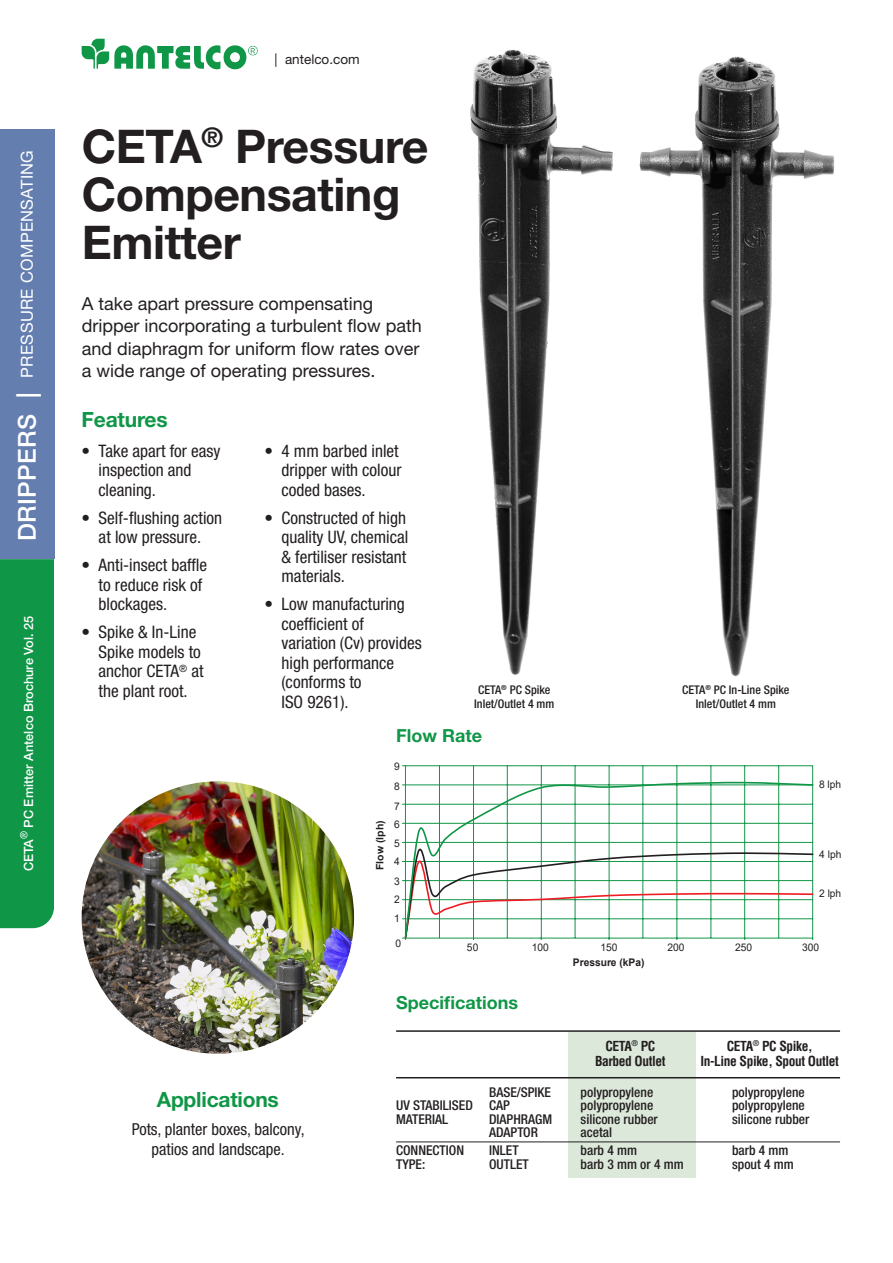
<style>
.page{position:relative;width:893px;height:1263px;background:#fff}
.page>*{position:absolute;margin:0;border:0;box-sizing:border-box;transform-origin:0 0}
.t1{font:700 46.5px/48px "Helvetica Neue LT Std";letter-spacing:-.01em;color:#231f20}
.t2{font:700 21px "Helvetica Neue LT Std";letter-spacing:-.01em;color:#109647}
.t3{font:18px/22.5px "Helvetica Neue LT Std";color:#231f20}
.t4{font:700 18px "Helvetica Neue LT Std";color:#109647}
.t5{font:condensed 17.25px/19.5px "Helvetica Neue LT Std";color:#231f20}
.t6{font:condensed 16.5px/19.5px "Helvetica Neue LT Std";color:#231f20;text-align:center}
.t7{font:16.5px "Helvetica Neue LT Std";letter-spacing:.02em;color:#fff}
.t8{font:500 condensed 13.5px "Helvetica Neue LT Std";color:#231f20}
.t9{font:700 condensed 13.5px "Helvetica LT Std";letter-spacing:-.03em;color:#231f20}
.t10{font:13.5px "Helvetica Neue LT Std";color:#231f20}
.t11{font:500 12.75px "Helvetica Neue LT Std";color:#fff}
.t12{font:500 condensed 12px/13.5px "Helvetica Neue LT Std";color:#231f20;text-align:center}
.t13{font:10.5px "Arial";color:#231f20}
.t14{font:700 10.5px "Arial";color:#231f20}
.t15{font:700 10.2px "Arial";color:#231f20}
.t16{font:condensed 10.05px "Helvetica Neue LT Std";color:#fff}
.s1{font-weight:500;font-size:24.75px}
</style>
<div class="page">
<div style="left:0;top:559px;width:54px;height:369px;background:#109647"></div>
<svg style="left:82px;top:39px;width:176px;height:30px"></svg>
<div style="left:0;top:129px;width:54px;height:430px;background:#647eb0"></div>
<img style="left:82px;top:781px;width:272px;height:273px;border-radius:136px">
<img style="left:639px;top:56px;width:195px;height:621px">
<div style="left:568px;top:1032px;width:127px;height:146px;background:#dce8da"></div>
<hr style="left:396px;top:1142px;width:444px;height:1px;background:#231f20">
<hr style="left:396px;top:1077px;width:444px;height:1px;background:#231f20">
<hr style="left:396px;top:1030px;width:444px;height:2px;background:#231f20">
<hr style="left:405px;top:765px;width:408px;height:1px;background:#109647">
<hr style="left:812px;top:766px;width:1px;height:172px;background:#109647">
<hr style="left:778px;top:766px;width:1px;height:172px;background:#109647">
<hr style="left:744px;top:766px;width:1px;height:172px;background:#109647">
<hr style="left:711px;top:766px;width:1px;height:172px;background:#109647">
<hr style="left:677px;top:766px;width:1px;height:172px;background:#109647">
<hr style="left:643px;top:766px;width:1px;height:172px;background:#109647">
<hr style="left:609px;top:766px;width:1px;height:172px;background:#109647">
<hr style="left:575px;top:766px;width:1px;height:172px;background:#109647">
<hr style="left:541px;top:766px;width:1px;height:172px;background:#109647">
<hr style="left:507px;top:766px;width:1px;height:172px;background:#109647">
<hr style="left:473px;top:766px;width:1px;height:172px;background:#109647">
<hr style="left:439px;top:766px;width:1px;height:172px;background:#109647">
<hr style="left:405px;top:766px;width:1px;height:172px;background:#109647">
<svg style="left:404px;top:780px;width:410px;height:159px"></svg>
<img style="left:471px;top:49px;width:142px;height:626px">
<p class="t7" style="left:17px;top:541px;width:393px;rotate:-90deg"><span class="s1">DRIPPERS |</span> PRESSURE COMPENSATING</p>
<p class="t11" style="left:21px;top:828px;width:213px;rotate:-90deg">PC Emitter Antelco Brochure Vol. 25</p>
<p class="t16" style="left:18px;top:839px;width:10px;rotate:-90deg">®</p>
<p class="t11" style="left:21px;top:871px;width:34px;rotate:-90deg">CETA</p>
<p class="t10" style="left:275px;top:51px;width:87px">| antelco.com</p>
<p class="t1" style="left:82px;top:121px;width:348px">CETA<sup>®</sup> Pressure<br>Compensating<br>Emitter</p>
<p class="t3" style="left:82px;top:292px;width:341px">A take apart pressure compensating dripper incorporating a turbulent flow path and diaphragm for uniform flow rates over a wide range of operating pressures.</p>
<p class="t2" style="left:82px;top:407px;width:88px">Features</p>
<p class="t5" style="left:99px;top:441px;width:123px;text-indent:-17px">• Take apart for easy inspection and cleaning.</p>
<p class="t5" style="left:82px;top:508px;width:142px;text-align:center">• Self-flushing action at low pressure.</p>
<p class="t5" style="left:99px;top:555px;width:110px;text-indent:-17px">• Anti-insect baffle to reduce risk of blockages.</p>
<p class="t5" style="left:99px;top:622px;width:106px;text-indent:-17px">• Spike &amp; In-Line<br>Spike models to anchor CETA<sup>®</sup> at the plant root.</p>
<p class="t5" style="left:281px;top:441px;width:122px;text-indent:-17px">• 4 mm barbed inlet dripper with colour coded bases.</p>
<p class="t5" style="left:281px;top:508px;width:128px;text-indent:-17px">• Constructed of high quality UV, chemical &amp; fertiliser resistant materials.</p>
<p class="t5" style="left:281px;top:594px;width:142px;text-indent:-17px">• Low manufacturing coefficient of variation (Cv) provides high performance (conforms to<br>ISO 9261).</p>
<p class="t4" style="left:396px;top:725px;width:87px">Flow Rate</p>
<p class="t12" style="left:474px;top:683px;width:82px">CETA<sup>®</sup> PC Spike<br>Inlet/Outlet 4 mm</p>
<p class="t12" style="left:682px;top:683px;width:109px">CETA<sup>®</sup> PC In-Line Spike<br>Inlet/Outlet 4 mm</p>
<p class="t15" style="left:373px;top:870px;width:51px;rotate:-90deg">Flow (lph)</p>
<p class="t13" style="left:394px;top:759px;width:7px">9</p>
<p class="t13" style="left:394px;top:779px;width:7px">8</p>
<p class="t13" style="left:394px;top:799px;width:7px">7</p>
<p class="t13" style="left:394px;top:817px;width:7px">6</p>
<p class="t13" style="left:394px;top:836px;width:7px">5</p>
<p class="t13" style="left:394px;top:854px;width:7px">4</p>
<p class="t13" style="left:394px;top:874px;width:7px">3</p>
<p class="t13" style="left:394px;top:892px;width:7px">2</p>
<p class="t13" style="left:394px;top:911px;width:7px">1</p>
<p class="t13" style="left:395px;top:936px;width:7px">0</p>
<p class="t13" style="left:819px;top:777px;width:24px">8 lph</p>
<p class="t13" style="left:819px;top:846px;width:24px">4 lph</p>
<p class="t13" style="left:819px;top:886px;width:24px">2 lph</p>
<p class="t13" style="left:467px;top:940px;width:13px">50</p>
<p class="t13" style="left:532px;top:940px;width:19px">100</p>
<p class="t13" style="left:600px;top:940px;width:19px">150</p>
<p class="t13" style="left:667px;top:940px;width:19px">200</p>
<p class="t13" style="left:735px;top:940px;width:19px">250</p>
<p class="t13" style="left:802px;top:940px;width:19px">300</p>
<p class="t14" style="left:573px;top:954px;width:73px">Pressure (kPa)</p>
<p class="t4" style="left:396px;top:992px;width:123px">Specifications</p>
<p class="t9" style="left:605px;top:1037px;width:52px">CETA<sup>®</sup> PC</p>
<p class="t9" style="left:727px;top:1037px;width:87px">CETA<sup>®</sup> PC Spike,</p>
<p class="t9" style="left:595px;top:1052px;width:72px">Barbed Outlet</p>
<p class="t9" style="left:700px;top:1052px;width:140px">In-Line Spike, Spout Outlet</p>
<p class="t2" style="left:157px;top:1086px;width:124px">Applications</p>
<p class="t6" style="left:132px;top:1119px;width:174px">Pots, planter boxes, balcony, patios and landscape.</p>
<p class="t8" style="left:489px;top:1084px;width:64px">BASE/SPIKE</p>
<p class="t8" style="left:581px;top:1084px;width:74px">polypropylene</p>
<p class="t8" style="left:732px;top:1084px;width:74px">polypropylene</p>
<p class="t8" style="left:396px;top:1097px;width:115px">UV STABILISED CAP</p>
<p class="t8" style="left:581px;top:1097px;width:74px">polypropylene</p>
<p class="t8" style="left:732px;top:1097px;width:74px">polypropylene</p>
<p class="t8" style="left:396px;top:1111px;width:54px">MATERIAL</p>
<p class="t8" style="left:489px;top:1111px;width:65px">DIAPHRAGM</p>
<p class="t8" style="left:581px;top:1111px;width:79px">silicone rubber</p>
<p class="t8" style="left:732px;top:1111px;width:79px">silicone rubber</p>
<p class="t8" style="left:489px;top:1124px;width:50px">ADAPTOR</p>
<p class="t8" style="left:581px;top:1124px;width:33px">acetal</p>
<p class="t8" style="left:396px;top:1142px;width:70px">CONNECTION</p>
<p class="t8" style="left:489px;top:1142px;width:31px">INLET</p>
<p class="t8" style="left:581px;top:1142px;width:58px">barb 4 mm</p>
<p class="t8" style="left:732px;top:1142px;width:58px">barb 4 mm</p>
<p class="t8" style="left:396px;top:1156px;width:31px">TYPE:</p>
<p class="t8" style="left:489px;top:1156px;width:41px">OUTLET</p>
<p class="t8" style="left:581px;top:1156px;width:105px">barb 3 mm or 4 mm</p>
<p class="t8" style="left:732px;top:1156px;width:63px">spout 4 mm</p>
</div>
